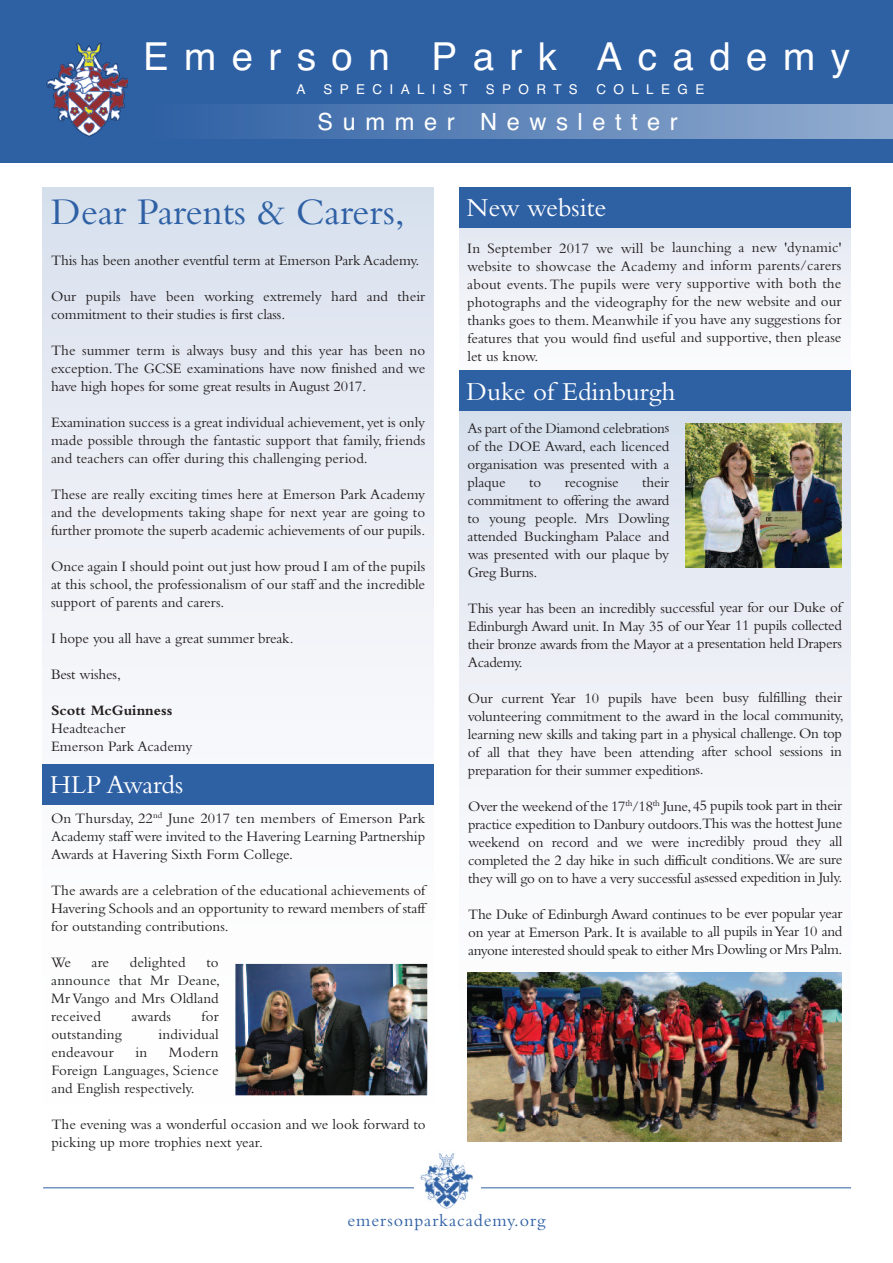
<style>
.page{position:relative;width:893px;height:1263px;background:#fff}
.page>*{position:absolute;margin:0;border:0;box-sizing:border-box;transform-origin:0 0}
.t1{font:39px "Bembo";color:#2e60a4}
.t2{font:38.55px "Helvetica";letter-spacing:.4em;color:#fff}
.t3{font:27px "Bembo";color:#fff}
.t4{font:23.7px "Helvetica";letter-spacing:.4em;color:#fff}
.t5{font:18px "Bembo";letter-spacing:.05em;color:#2e60a4}
.t6{font:15px/18px "Bembo";letter-spacing:-.01em;color:#231f20;text-align:justify}
.t7{font:15px "Bembo";letter-spacing:.01em;color:#231f20}
.t8{font:700 15px "Bembo";color:#231f20}
.t9{font:13.5px "Helvetica";letter-spacing:.54em;color:#fff}
</style>
<div class="page">
<hr style="left:43px;top:1187px;width:808px;height:1px;background:#2e60a4">
<img style="left:414px;top:1153px;width:65px;height:56px">
<div style="left:459px;top:187px;width:391px;height:245px;background:linear-gradient(to right,#eef1f7,#eef1f7)"></div>
<div style="left:459px;top:406px;width:391px;height:734px;background:linear-gradient(to bottom,#e0e7f4,#f8f6f1)"></div>
<div style="left:43px;top:187px;width:391px;height:926px;background:linear-gradient(to bottom,#dce3ef,#fff)"></div>
<div style="left:0;top:0;width:893px;height:162px;background:#2e60a4"></div>
<img style="left:46px;top:43px;width:81px;height:94px">
<div style="left:143px;top:104px;width:750px;height:35px;background:linear-gradient(to right,#2d5fa3,#93add0)"></div>
<div style="left:43px;top:764px;width:391px;height:40px;background:#2e60a4"></div>
<div style="left:459px;top:187px;width:391px;height:40px;background:#2e60a4"></div>
<div style="left:459px;top:370px;width:391px;height:41px;background:#2e60a4"></div>
<img style="left:235px;top:964px;width:192px;height:131px">
<img style="left:686px;top:424px;width:155px;height:144px">
<img style="left:467px;top:972px;width:374px;height:169px">
<h2 class="t2" style="left:143px;top:27px;width:708px">Emerson Park Academy</h2>
<p class="t9" style="left:297px;top:79px;width:11px">A</p>
<p class="t9" style="left:323px;top:79px;width:146px">SPECIALIST</p>
<p class="t9" style="left:486px;top:79px;width:94px">SPORTS</p>
<p class="t9" style="left:596px;top:79px;width:110px">COLLEGE</p>
<h3 class="t4" style="left:317px;top:103px;width:362px">Summer Newsletter</h3>
<h1 class="t1" style="left:51px;top:198px;width:355px">Dear Parents &amp; Carers,</h1>
<p class="t6" style="left:51px;top:252px;width:370px">This has been another eventful term at Emerson Park Academy.</p>
<p class="t6" style="left:51px;top:288px;width:376px">Our pupils have been working extremely hard and their commitment to their studies is first class.</p>
<p class="t6" style="left:51px;top:342px;width:376px">The summer term is always busy and this year has been no exception.The GCSE examinations have now finished and we have high hopes for some great results in August 2017.</p>
<p class="t6" style="left:51px;top:414px;width:376px">Examination success is a great individual achievement, yet is only made possible through the fantastic support that family, friends and teachers can offer during this challenging period.</p>
<p class="t6" style="left:51px;top:486px;width:376px">These are really exciting times here at Emerson Park Academy and the developments taking shape for next year are going to further promote the superb academic achievements of our pupils.</p>
<p class="t6" style="left:51px;top:558px;width:376px">Once again I should point out just how proud I am of the pupils at this school, the professionalism of our staff and the incredible support of parents and carers.</p>
<p class="t6" style="left:51px;top:630px;width:244px">I hope you all have a great summer break.</p>
<p class="t6" style="left:51px;top:666px;width:71px">Best wishes,</p>
<p class="t8" style="left:51px;top:705px;width:123px">Scott McGuinness</p>
<p class="t6" style="left:51px;top:720px;width:143px">Headteacher<br>Emerson Park Academy</p>
<h3 class="t3" style="left:50px;top:775px;width:135px">HLP Awards</h3>
<p class="t6" style="left:51px;top:811px;width:376px">On Thursday, 22<sup>nd</sup> June 2017 ten members of Emerson Park Academy staff were invited to the Havering Learning Partnership Awards at Havering Sixth Form College.</p>
<p class="t6" style="left:51px;top:883px;width:376px">The awards are a celebration of the educational achievements of Havering Schools and an opportunity to reward members of staff for outstanding contributions.</p>
<p class="t6" style="left:51px;top:955px;width:21px">We</p>
<p class="t6" style="left:92px;top:955px;width:19px">are</p>
<p class="t7" style="left:130px;top:957px;width:58px">delighted</p>
<p class="t6" style="left:51px;top:955px;width:170px;text-indent:155px">to announce that Mr Deane, Mr Vango and Mrs Oldland received</p>
<p class="t6" style="left:131px;top:1009px;width:41px">awards</p>
<p class="t6" style="left:201px;top:1009px;width:19px">for</p>
<p class="t7" style="left:51px;top:1029px;width:72px">outstanding</p>
<p class="t7" style="left:159px;top:1029px;width:62px">individual</p>
<p class="t7" style="left:51px;top:1047px;width:64px">endeavour</p>
<p class="t6" style="left:135px;top:1045px;width:13px">in</p>
<p class="t6" style="left:51px;top:1045px;width:169px;text-indent:117px">Modern Foreign Languages, Science and English respectively.</p>
<p class="t6" style="left:51px;top:1117px;width:376px">The evening was a wonderful occasion and we look forward to picking up more trophies next year.</p>
<h3 class="t3" style="left:467px;top:198px;width:141px">New website</h3>
<p class="t6" style="left:467px;top:240px;width:376px">In September 2017 we will be launching a new 'dynamic' website to showcase the Academy and inform parents/carers about events.The pupils were very supportive with both the photographs and the videography for the new website and our thanks goes to them. Meanwhile if you have any suggestions for features that you would find useful and supportive, then please let us know.</p>
<h3 class="t3" style="left:467px;top:382px;width:211px">Duke of Edinburgh</h3>
<p class="t6" style="left:467px;top:420px;width:203px">As part of the Diamond celebrations of the DOE Award, each licenced organisation was presented with a plaque</p>
<p class="t6" style="left:468px;top:474px;width:203px;text-indent:175px">their commitment to offering the award to young people. Mrs Dowling attended Buckingham Palace and was presented with our plaque by Greg Burns.</p>
<p class="t6" style="left:468px;top:600px;width:376px">This year has been an incredibly successful year for our Duke of Edinburgh Award unit. In May 35 of ourYear 11 pupils collected their bronze awards from the Mayor at a presentation held Drapers Academy.</p>
<p class="t6" style="left:468px;top:690px;width:377px">Our current Year 10 pupils have been busy fulfilling their volunteering commitment to the award in the local community, learning new skills and taking part in a physical challenge. On top of all that they have been attending after school sessions in preparation for their summer expeditions.</p>
<p class="t6" style="left:468px;top:798px;width:376px">Over the weekend of the 17<sup>th</sup>/18<sup>th</sup> June,45 pupils took part in their practice expedition to Danbury outdoors.This was the hottest June weekend on record and we were incredibly proud they all completed the 2 day hike in such difficult conditions.We are sure they will go on to have a very successful assessed expedition in July.</p>
<p class="t6" style="left:468px;top:906px;width:376px">The Duke of Edinburgh Award continues to be ever popular year on year at Emerson Park. It is available to all pupils inYear 10 and anyone interested should speak to either Mrs Dowling or Mrs Palm.</p>
<p class="t6" style="left:529px;top:474px;width:14px">to</p>
<p class="t6" style="left:565px;top:474px;width:55px">recognise</p>
<p class="t5" style="left:348px;top:1214px;width:199px">emersonparkacademy.org</p>
</div>
